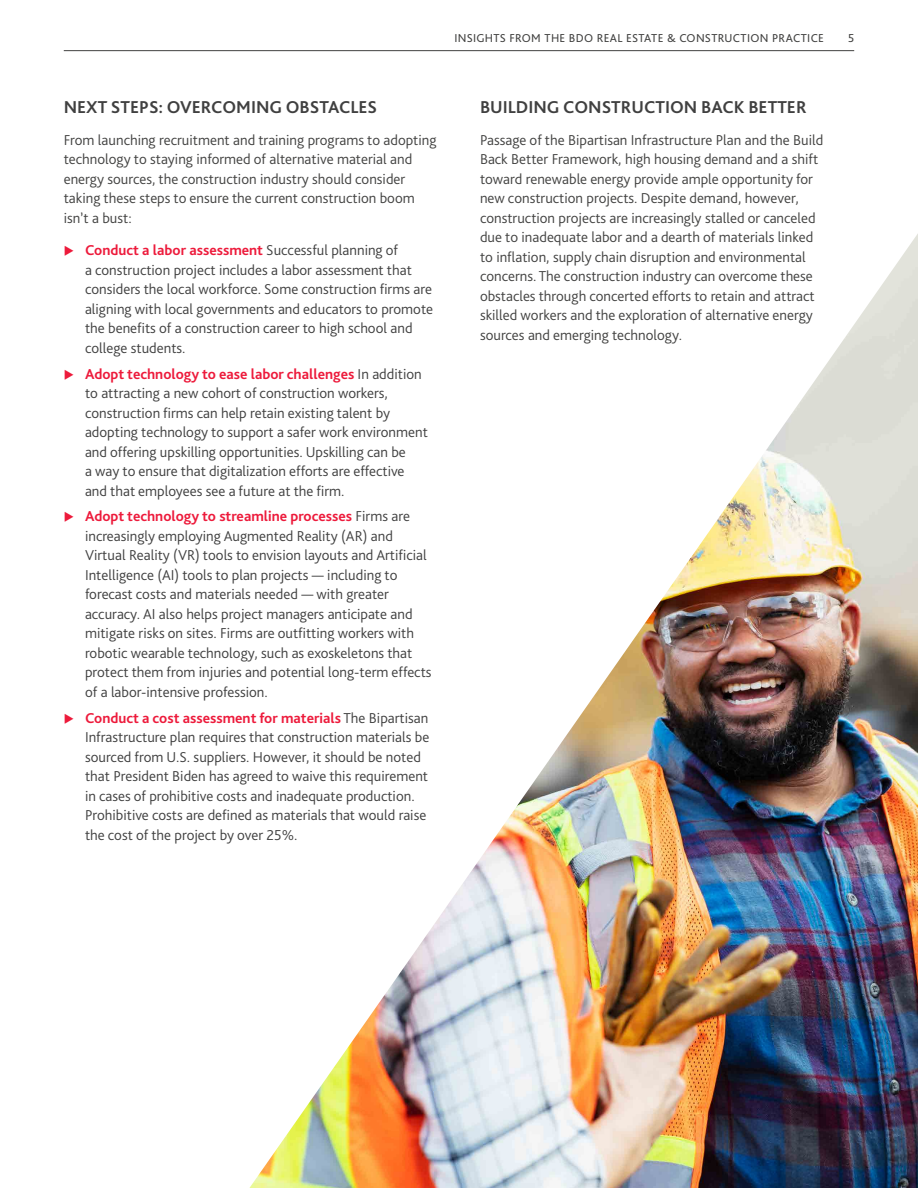
<style>
.page{position:relative;width:918px;height:1188px;background:#fff}
.page>*{position:absolute;margin:0;border:0;box-sizing:border-box;transform-origin:0 0}
.t1{font:700 18px "Bliss Pro";color:#404040}
.t2{font:300 15px/19.5px "Bliss Pro";color:#404040}
.t3{font:300 15px/19.5px "Bliss Pro";color:#424241}
.t4{font:12px "Bliss Pro";letter-spacing:.025em;color:#424241}
.s1{font-weight:700;color:#ed1a3b}
</style>
<div class="page">
<img style="left:249px;top:234px;width:669px;height:954px">
<hr style="left:64px;top:50px;width:790px;height:1px;background:#424241">
<p class="t4" style="left:454px;top:31px;width:371px">INSIGHTS FROM THE BDO REAL ESTATE &amp; CONSTRUCTION PRACTICE</p>
<p class="t4" style="left:848px;top:31px;width:8px">5</p>
<p class="t1" style="left:64px;top:96px;width:315px">NEXT STEPS: OVERCOMING OBSTACLES</p>
<p class="t3" style="left:64px;top:130px;width:374px">From launching recruitment and training programs to adopting technology to staying informed of alternative material and energy sources, the construction industry should consider taking these steps to ensure the current construction boom isn’t a bust:</p>
<p class="t2" style="left:85px;top:240px;width:350px"><span class="s1">Conduct a labor assessment</span> Successful planning of<br>a construction project includes a labor assessment that considers the local workforce. Some construction firms are aligning with local governments and educators to promote the benefits of a construction career to high school and college students.</p>
<p class="t2" style="left:85px;top:363px;width:344px"><span class="s1">Adopt technology to ease labor challenges</span> In addition to attracting a new cohort of construction workers, construction firms can help retain existing talent by adopting technology to support a safer work environment and offering upskilling opportunities. Upskilling can be<br>a way to ensure that digitalization efforts are effective and that employees see a future at the firm.</p>
<p class="t2" style="left:85px;top:506px;width:348px"><span class="s1">Adopt technology to streamline processes</span> Firms are increasingly employing Augmented Reality (AR) and Virtual Reality (VR) tools to envision layouts and Artificial Intelligence (AI) tools to plan projects — including to forecast costs and materials needed — with greater accuracy. AI also helps project managers anticipate and mitigate risks on sites. Firms are outfitting workers with robotic wearable technology, such as exoskeletons that protect them from injuries and potential long-term effects of a labor-intensive profession.</p>
<p class="t2" style="left:85px;top:708px;width:346px"><span class="s1">Conduct a cost assessment for materials</span> The Bipartisan Infrastructure plan requires that construction materials be sourced from U.S. suppliers. However, it should be noted that President Biden has agreed to waive this requirement in cases of prohibitive costs and inadequate production.<br>Prohibitive costs are defined as materials that would raise the cost of the project by over 25%.</p>
<p class="t1" style="left:480px;top:96px;width:328px">BUILDING CONSTRUCTION BACK BETTER</p>
<p class="t3" style="left:480px;top:130px;width:345px">Passage of the Bipartisan Infrastructure Plan and the Build Back Better Framework, high housing demand and a shift toward renewable energy provide ample opportunity for new construction projects. Despite demand, however, construction projects are increasingly stalled or canceled due to inadequate labor and a dearth of materials linked to inflation, supply chain disruption and environmental concerns. The construction industry can overcome these obstacles through concerted efforts to retain and attract skilled workers and the exploration of alternative energy sources and emerging technology.</p>
</div>
